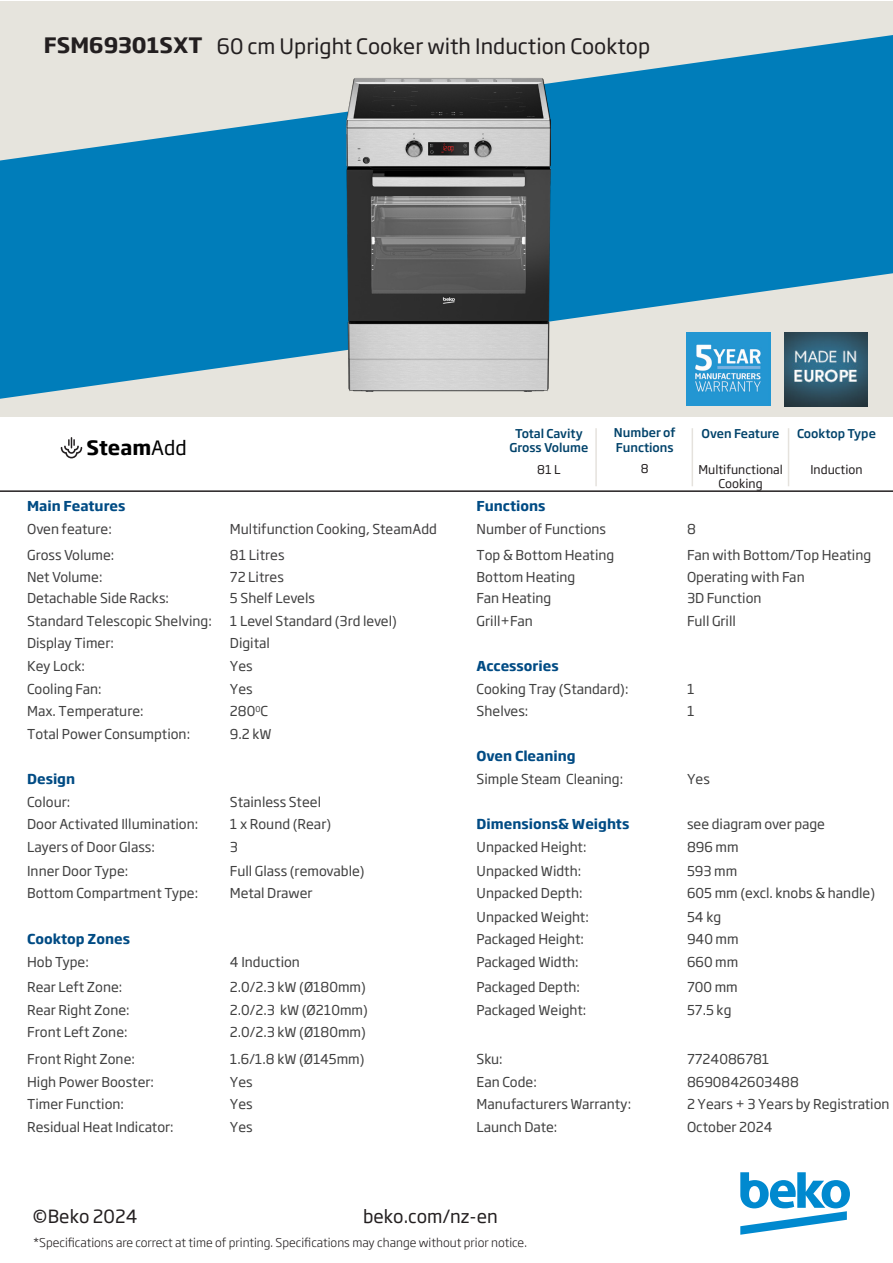
<style>
.page{position:relative;width:893px;height:1263px;background:#fff}
.page>*{position:absolute;margin:0;border:0;box-sizing:border-box;transform-origin:0 0}
.t1{font:21px "Soho Gothic Pro";color:#231f20}
.t2{font:700 21px "Soho Gothic Pro";color:#231f20}
.t3{font:700 19.5px "Soho Gothic Pro";color:#000}
.t4{font:18px "Soho Gothic Pro";color:#231f20}
.t5{font:13.5px "Soho Gothic Pro";color:#404040}
.t6{font:13.5px "Soho Gothic Pro";color:#403f40}
.t7{font:700 13.5px "Soho Gothic Pro";color:#004b84}
.t8{font:300 12px "Soho Gothic Pro";color:#231f20}
.t9{font:500 12px/14.4px "Soho Gothic Pro";color:#01426a;text-align:center}
.t10{font:12px/14.4px "Soho Gothic Pro";color:#231f20;text-align:center}
.s1{font-weight:400}
</style>
<div class="page">
<div style="left:0;top:1px;width:893px;height:416px;background:#e6e4dd"></div>
<svg style="left:0;top:35px;width:893px;height:364px;fill:#007dba"></svg>
<img style="left:686px;top:332px;width:84px;height:73px">
<img style="left:784px;top:332px;width:84px;height:74px">
<svg style="left:740px;top:1172px;width:110px;height:63px"></svg>
<hr style="left:0;top:490px;width:893px;height:2px;background:#231f20">
<img style="left:344px;top:76px;width:206px;height:315px">
<hr style="left:595px;top:428px;width:2px;height:58px;background:#e5e2dd">
<hr style="left:692px;top:428px;width:1px;height:58px;background:#e5e2dd">
<hr style="left:788px;top:428px;width:1px;height:58px;background:#e5e2dd">
<svg style="left:61px;top:437px;width:21px;height:21px"></svg>
<p class="t2" style="left:44px;top:32px;width:160px">FSM69301SXT</p>
<p class="t1" style="left:217px;top:34px;width:435px">60 cm Upright Cooker with Induction Cooktop</p>
<p class="t3" style="left:87px;top:435px;width:102px">Steam<span class="s1">Add</span></p>
<p class="t9" style="left:509px;top:425px;width:80px">Total Cavity<br>Gross Volume</p>
<p class="t10" style="left:537px;top:462px;width:25px">81 L</p>
<p class="t9" style="left:614px;top:425px;width:63px;text-align:left">Number of<br>Functions</p>
<p class="t10" style="left:641px;top:461px;width:9px">8</p>
<p class="t9" style="left:702px;top:425px;width:79px">Oven Feature</p>
<p class="t10" style="left:698px;top:462px;width:86px">Multifunctional<br>Cooking</p>
<p class="t9" style="left:797px;top:425px;width:80px">Cooktop Type</p>
<p class="t10" style="left:810px;top:462px;width:54px">Induction</p>
<p class="t7" style="left:27px;top:497px;width:100px">Main Features</p>
<p class="t7" style="left:477px;top:497px;width:70px">Functions</p>
<p class="t6" style="left:27px;top:520px;width:86px">Oven feature:</p>
<p class="t6" style="left:230px;top:520px;width:208px">Multifunction Cooking, SteamAdd</p>
<p class="t6" style="left:477px;top:520px;width:131px">Number of Functions</p>
<p class="t5" style="left:687px;top:520px;width:10px">8</p>
<p class="t6" style="left:27px;top:546px;width:89px">Gross Volume:</p>
<p class="t6" style="left:230px;top:546px;width:56px">81 Litres</p>
<p class="t5" style="left:477px;top:546px;width:139px">Top &amp; Bottom Heating</p>
<p class="t5" style="left:687px;top:546px;width:186px">Fan with Bottom/Top Heating</p>
<p class="t6" style="left:27px;top:569px;width:77px">Net Volume:</p>
<p class="t6" style="left:27px;top:590px;width:143px">Detachable Side Racks:</p>
<p class="t6" style="left:230px;top:569px;width:55px">72 Litres</p>
<p class="t5" style="left:230px;top:590px;width:87px">5 Shelf Levels</p>
<p class="t5" style="left:477px;top:569px;width:100px">Bottom Heating</p>
<p class="t5" style="left:477px;top:590px;width:76px">Fan Heating</p>
<p class="t5" style="left:687px;top:569px;width:119px">Operating with Fan</p>
<p class="t5" style="left:687px;top:590px;width:76px">3D Function</p>
<p class="t5" style="left:27px;top:612px;width:186px">Standard Telescopic Shelving:</p>
<p class="t5" style="left:230px;top:612px;width:169px">1 Level Standard (3rd level)</p>
<p class="t5" style="left:477px;top:612px;width:58px">Grill+Fan</p>
<p class="t5" style="left:687px;top:612px;width:50px">Full Grill</p>
<p class="t5" style="left:27px;top:635px;width:88px">Display Timer:</p>
<p class="t5" style="left:230px;top:635px;width:42px">Digital</p>
<p class="t5" style="left:27px;top:658px;width:59px">Key Lock:</p>
<p class="t5" style="left:230px;top:658px;width:24px">Yes</p>
<p class="t7" style="left:477px;top:657px;width:84px">Accessories</p>
<p class="t5" style="left:27px;top:680px;width:76px">Cooling Fan:</p>
<p class="t5" style="left:230px;top:680px;width:24px">Yes</p>
<p class="t5" style="left:477px;top:680px;width:153px">Cooking Tray (Standard):</p>
<p class="t5" style="left:687px;top:680px;width:9px">1</p>
<p class="t5" style="left:27px;top:703px;width:118px">Max. Temperature:</p>
<p class="t5" style="left:230px;top:703px;width:39px">280<sup>0</sup>C</p>
<p class="t5" style="left:477px;top:703px;width:53px">Shelves:</p>
<p class="t5" style="left:687px;top:703px;width:9px">1</p>
<p class="t5" style="left:27px;top:725px;width:165px">Total Power Consumption:</p>
<p class="t5" style="left:230px;top:725px;width:43px">9.2 kW</p>
<p class="t7" style="left:477px;top:748px;width:101px">Oven Cleaning</p>
<p class="t7" style="left:27px;top:770px;width:50px">Design</p>
<p class="t5" style="left:477px;top:771px;width:148px">Simple Steam Cleaning:</p>
<p class="t5" style="left:687px;top:771px;width:24px">Yes</p>
<p class="t5" style="left:27px;top:793px;width:45px">Colour:</p>
<p class="t5" style="left:230px;top:793px;width:93px">Stainless Steel</p>
<p class="t5" style="left:27px;top:816px;width:173px">Door Activated Illumination:</p>
<p class="t5" style="left:230px;top:816px;width:103px">1 x Round (Rear)</p>
<p class="t7" style="left:477px;top:816px;width:154px">Dimensions&amp; Weights</p>
<p class="t5" style="left:687px;top:816px;width:140px">see diagram over page</p>
<p class="t5" style="left:27px;top:839px;width:129px">Layers of Door Glass:</p>
<p class="t5" style="left:230px;top:839px;width:10px">3</p>
<p class="t5" style="left:477px;top:839px;width:111px">Unpacked Height:</p>
<p class="t5" style="left:687px;top:839px;width:53px">896 mm</p>
<p class="t5" style="left:27px;top:862px;width:103px">Inner Door Type:</p>
<p class="t5" style="left:230px;top:862px;width:136px">Full Glass (removable)</p>
<p class="t5" style="left:477px;top:862px;width:106px">Unpacked Width:</p>
<p class="t5" style="left:687px;top:862px;width:52px">593 mm</p>
<p class="t5" style="left:27px;top:885px;width:173px">Bottom Compartment Type:</p>
<p class="t5" style="left:230px;top:885px;width:84px">Metal Drawer</p>
<p class="t5" style="left:477px;top:885px;width:107px">Unpacked Depth:</p>
<p class="t5" style="left:687px;top:885px;width:190px">605 mm (excl. knobs &amp; handle)</p>
<p class="t5" style="left:477px;top:908px;width:114px">Unpacked Weight:</p>
<p class="t5" style="left:687px;top:908px;width:36px">54 kg</p>
<p class="t7" style="left:27px;top:930px;width:104px">Cooktop Zones</p>
<p class="t5" style="left:477px;top:931px;width:109px">Packaged Height:</p>
<p class="t5" style="left:687px;top:931px;width:53px">940 mm</p>
<p class="t5" style="left:27px;top:953px;width:63px">Hob Type:</p>
<p class="t5" style="left:230px;top:953px;width:72px">4 Induction</p>
<p class="t5" style="left:477px;top:953px;width:104px">Packaged Width:</p>
<p class="t5" style="left:687px;top:953px;width:53px">660 mm</p>
<p class="t5" style="left:27px;top:979px;width:97px">Rear Left Zone:</p>
<p class="t5" style="left:230px;top:979px;width:137px">2.0/2.3 kW (Ø180mm)</p>
<p class="t5" style="left:477px;top:979px;width:105px">Packaged Depth:</p>
<p class="t5" style="left:687px;top:979px;width:52px">700 mm</p>
<p class="t5" style="left:27px;top:1001px;width:104px">Rear Right Zone:</p>
<p class="t5" style="left:230px;top:1001px;width:139px">2.0/2.3 kW (Ø210mm)</p>
<p class="t5" style="left:477px;top:1001px;width:111px">Packaged Weight:</p>
<p class="t5" style="left:687px;top:1001px;width:46px">57.5 kg</p>
<p class="t5" style="left:27px;top:1024px;width:102px">Front Left Zone:</p>
<p class="t5" style="left:230px;top:1024px;width:137px">2.0/2.3 kW (Ø180mm)</p>
<p class="t5" style="left:27px;top:1051px;width:109px">Front Right Zone:</p>
<p class="t5" style="left:230px;top:1051px;width:136px">1.6/1.8 kW (Ø145mm)</p>
<p class="t5" style="left:477px;top:1051px;width:28px">Sku:</p>
<p class="t5" style="left:687px;top:1051px;width:84px">7724086781</p>
<p class="t5" style="left:27px;top:1073px;width:128px">High Power Booster:</p>
<p class="t5" style="left:230px;top:1073px;width:24px">Yes</p>
<p class="t5" style="left:477px;top:1073px;width:62px">Ean Code:</p>
<p class="t5" style="left:687px;top:1073px;width:113px">8690842603488</p>
<p class="t5" style="left:27px;top:1096px;width:98px">Timer Function:</p>
<p class="t5" style="left:230px;top:1096px;width:24px">Yes</p>
<p class="t5" style="left:477px;top:1096px;width:156px">Manufacturers Warranty:</p>
<p class="t5" style="left:687px;top:1096px;width:204px">2 Years + 3 Years by Registration</p>
<p class="t5" style="left:27px;top:1119px;width:148px">Residual Heat Indicator:</p>
<p class="t5" style="left:230px;top:1119px;width:24px">Yes</p>
<p class="t5" style="left:477px;top:1119px;width:82px">Launch Date:</p>
<p class="t5" style="left:687px;top:1119px;width:87px">October 2024</p>
<p class="t4" style="left:33px;top:1205px;width:106px">©Beko 2024</p>
<p class="t4" style="left:363px;top:1205px;width:136px">beko.com/nz-en</p>
<p class="t8" style="left:33px;top:1233px;width:495px">*Specifications are correct at time of printing. Specifications may change without prior notice.</p>
</div>
